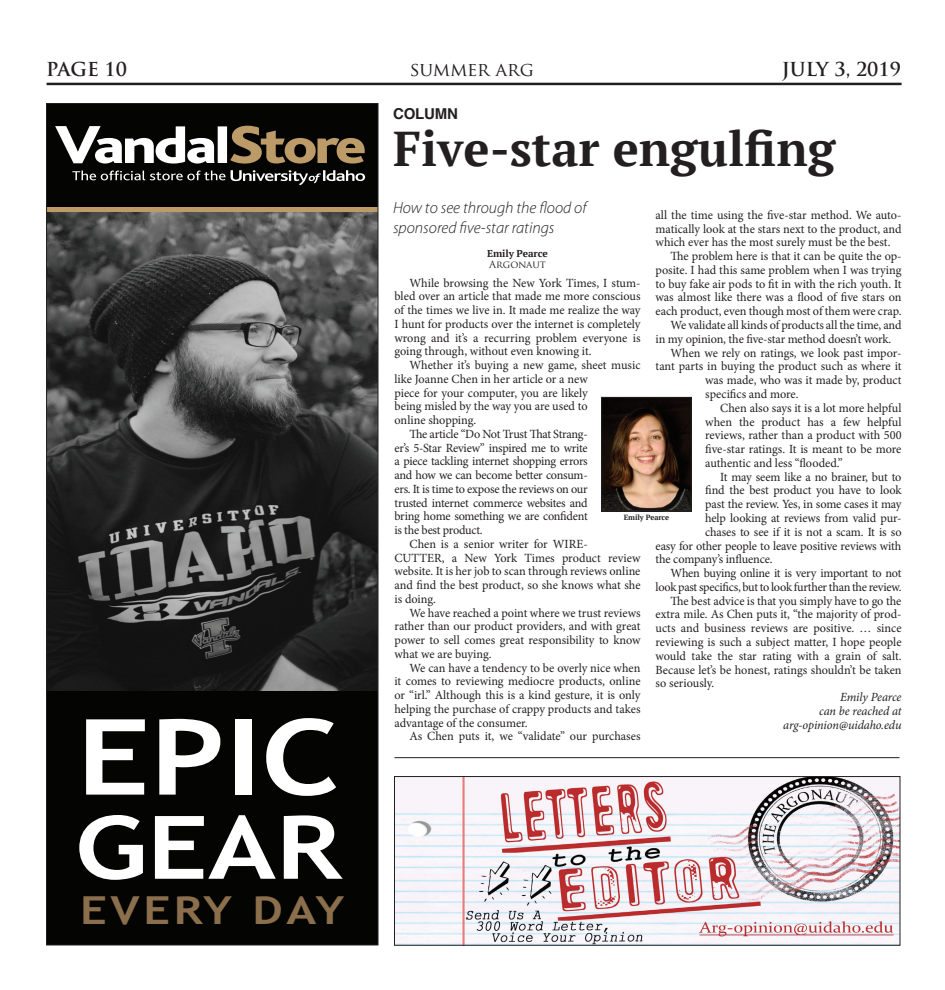
<style>
.page{position:relative;width:945px;height:990px;background:#fff}
.page>*{position:absolute;margin:0;border:0;box-sizing:border-box;transform-origin:0 0}
.t1{font:700 105.25px "Trebuchet MS";color:#fff;scale:1.22 1}
.t2{font:700 87.62px "Trebuchet MS";color:#fff;scale:1.22 1}
.t3{font:700 48.75px "PT Serif";color:#231f20}
.t4{font:700 38.62px "Trebuchet MS";letter-spacing:.075em;color:#8b6f4c;scale:1.22 1}
.t5{font:700 18.75px "Trajan Pro";color:#231f20}
.t6{font:18.75px "Trajan Pro";letter-spacing:-.01em;color:#231f20}
.t7{font:italic 300 16.25px/19.5px "Myriad Pro";color:#231f20}
.t8{font:700 15px "Helvetica";letter-spacing:-.01em;color:#231f20}
.t9{font:12.5px/13.8px "Minion Pro";letter-spacing:-.005em;color:#231f20;text-align:justify}
.t10{font:12.5px "Minion Pro";letter-spacing:-.025em;color:#231f20}
.t11{font:italic 12.5px/13.8px "Minion Pro";letter-spacing:-.01em;color:#231f20;text-align:right}
.t12{font:700 10px "PT Serif";letter-spacing:-.01em;color:#231f20}
.t13{font:10px "Trajan Pro";letter-spacing:-.01em;color:#231f20}
.t14{font:700 7.5px "PT Serif";letter-spacing:-.01em;color:#231f20}
</style>
<div class="page">
<hr style="left:47px;top:83px;width:855px;height:2px;background:#231f20">
<div style="left:47px;top:103px;width:331px;height:842px;background:#040503"></div>
<svg style="left:55px;top:126px;width:310px;height:38px"></svg>
<svg style="left:72px;top:170px;width:293px;height:15px"></svg>
<div style="left:47px;top:207px;width:331px;height:20px;background:#bc9b69"></div>
<img style="left:48px;top:212px;width:328px;height:479px">
<img style="left:603px;top:399px;width:86px;height:110px">
<div style="left:601px;top:397px;width:90px;height:114px;border:1px solid #231f20"></div>
<hr style="left:602px;top:510px;width:89px;height:1px;background:#231f20">
<img style="left:396px;top:778px;width:502px;height:166px">
<div style="left:394px;top:776px;width:506px;height:170px;border:1px solid #231f20"></div>
<hr style="left:395px;top:757px;width:505px;height:1px;background:#231f20">
<h3 class="t5" style="left:46px;top:58px;width:83px">PAGE 10</h3>
<h3 class="t6" style="left:410px;top:57px;width:126px">summer arg</h3>
<h3 class="t5" style="left:782px;top:58px;width:121px">JULY 3, 2019</h3>
<h1 class="t1" style="left:77px;top:691px;width:217px">EPIC</h1>
<h2 class="t2" style="left:75px;top:793px;width:220px">GEAR</h2>
<h3 class="t4" style="left:80px;top:886px;width:218px">EVERY DAY</h3>
<p class="t8" style="left:393px;top:102px;width:67px">COLUMN</p>
<h3 class="t3" style="left:393px;top:117px;width:444px">Five-star engulfing</h3>
<h3 class="t7" style="left:393px;top:198px;width:195px">How to see through the flood of sponsored five-star ratings</h3>
<p class="t9" style="left:656px;top:208px;width:248px">all the time using the five-star method. We auto-</p>
<p class="t9" style="left:656px;top:222px;width:248px">matically look at the stars next to the product, and</p>
<p class="t9" style="left:656px;top:236px;width:236px">which ever has the most surely must be the best.</p>
<p class="t9" style="left:671px;top:249px;width:233px">The problem here is that it can be quite the op-</p>
<p class="t9" style="left:656px;top:263px;width:248px">posite. I had this same problem when I was trying</p>
<p class="t9" style="left:656px;top:277px;width:248px">to buy fake air pods to fit in with the rich youth. It</p>
<p class="t9" style="left:656px;top:291px;width:247px">was almost like there was a flood of five stars on</p>
<p class="t9" style="left:656px;top:304px;width:248px">each product, even though most of them were crap.</p>
<p class="t9" style="left:671px;top:318px;width:233px">We validate all kinds of products all the time, and</p>
<p class="t9" style="left:656px;top:332px;width:237px">in my opinion, the five-star method doesn’t work.</p>
<p class="t9" style="left:671px;top:346px;width:233px">When we rely on ratings, we look past impor-</p>
<p class="t9" style="left:656px;top:360px;width:248px">tant parts in buying the product such as where it</p>
<p class="t9" style="left:705px;top:373px;width:198px">was made, who was it made by, product</p>
<p class="t9" style="left:705px;top:387px;width:95px">specifics and more.</p>
<p class="t9" style="left:720px;top:401px;width:183px">Chen also says it is a lot more helpful</p>
<p class="t9" style="left:705px;top:415px;width:198px">when the product has a few helpful</p>
<p class="t9" style="left:705px;top:429px;width:198px">reviews, rather than a product with 500</p>
<p class="t9" style="left:705px;top:442px;width:198px">five-star ratings. It is meant to be more</p>
<p class="t9" style="left:705px;top:456px;width:139px">authentic and less “flooded.”</p>
<p class="t9" style="left:720px;top:470px;width:183px">It may seem like a no brainer, but to</p>
<p class="t9" style="left:705px;top:484px;width:198px">find the best product you have to look</p>
<p class="t9" style="left:705px;top:497px;width:198px">past the review. Yes, in some cases it may</p>
<p class="t9" style="left:705px;top:511px;width:198px">help looking at reviews from valid pur-</p>
<p class="t9" style="left:705px;top:525px;width:198px">chases to see if it is not a scam. It is so</p>
<p class="t9" style="left:656px;top:539px;width:248px">easy for other people to leave positive reviews with</p>
<p class="t9" style="left:656px;top:553px;width:119px">the company’s influence.</p>
<p class="t10" style="left:671px;top:565px;width:233px">When buying online it is very important to not</p>
<p class="t9" style="left:656px;top:580px;width:248px">look past specifics, but to look further than the review.</p>
<p class="t9" style="left:671px;top:594px;width:232px">The best advice is that you simply have to go the</p>
<p class="t9" style="left:656px;top:608px;width:248px">extra mile. As Chen puts it, “the majority of prod-</p>
<p class="t9" style="left:656px;top:621px;width:248px">ucts and business reviews are positive. … since</p>
<p class="t9" style="left:656px;top:635px;width:248px">reviewing is such a subject matter, I hope people</p>
<p class="t9" style="left:656px;top:649px;width:248px">would take the star rating with a grain of salt.</p>
<p class="t9" style="left:656px;top:663px;width:248px">Because let’s be honest, ratings shouldn’t be taken</p>
<p class="t9" style="left:656px;top:677px;width:60px">so seriously.</p>
<p class="t11" style="left:783px;top:690px;width:120px">Emily Pearce<br>can be reached at arg-opinion@uidaho.edu</p>
<p class="t12" style="left:487px;top:247px;width:62px">Emily Pearce</p>
<p class="t13" style="left:489px;top:258px;width:58px">Argonaut</p>
<p class="t9" style="left:395px;top:276px;width:248px;text-indent:15px">While browsing the New York Times, I stum&shy;bled over an article that made me more conscious of the times we live in. It made me realize the way I hunt for products over the internet is completely wrong and it’s a recurring problem everyone is going through, without even knowing it.</p>
<p class="t9" style="left:409px;top:358px;width:233px">Whether it’s buying a new game, sheet music</p>
<p class="t9" style="left:395px;top:372px;width:195px">like Joanne Chen in her article or a new</p>
<p class="t9" style="left:395px;top:386px;width:195px">piece for your computer, you are likely</p>
<p class="t9" style="left:395px;top:400px;width:195px">being misled by the way you are used to</p>
<p class="t9" style="left:395px;top:413px;width:83px">online shopping.</p>
<p class="t10" style="left:409px;top:426px;width:180px">The article “Do Not Trust That Strang-</p>
<p class="t9" style="left:395px;top:441px;width:195px">er’s 5-Star Review” inspired me to write</p>
<p class="t9" style="left:395px;top:455px;width:195px">a piece tackling internet shopping errors</p>
<p class="t10" style="left:395px;top:467px;width:195px">and how we can become better consum-</p>
<p class="t9" style="left:395px;top:482px;width:195px">ers. It is time to expose the reviews on our</p>
<p class="t10" style="left:395px;top:494px;width:195px">trusted internet commerce websites and</p>
<p class="t10" style="left:395px;top:508px;width:195px">bring home something we are confident</p>
<p class="t9" style="left:395px;top:523px;width:90px">is the best product.</p>
<p class="t9" style="left:409px;top:537px;width:180px">Chen is a senior writer for WIRE-</p>
<p class="t9" style="left:395px;top:551px;width:248px">CUTTER, a New York Times product review</p>
<p class="t9" style="left:395px;top:565px;width:248px">website. It is her job to scan through reviews online</p>
<p class="t9" style="left:395px;top:578px;width:248px">and find the best product, so she knows what she</p>
<p class="t9" style="left:395px;top:592px;width:43px">is doing.</p>
<p class="t9" style="left:409px;top:606px;width:233px">We have reached a point where we trust reviews</p>
<p class="t9" style="left:395px;top:620px;width:248px">rather than our product providers, and with great</p>
<p class="t9" style="left:395px;top:633px;width:248px">power to sell comes great responsibility to know</p>
<p class="t9" style="left:395px;top:647px;width:99px">what we are buying.</p>
<p class="t9" style="left:409px;top:661px;width:232px">We can have a tendency to be overly nice when</p>
<p class="t9" style="left:395px;top:675px;width:248px">it comes to reviewing mediocre products, online</p>
<p class="t9" style="left:395px;top:688px;width:248px">or “irl.” Although this is a kind gesture, it is only</p>
<p class="t9" style="left:395px;top:702px;width:248px">helping the purchase of crappy products and takes</p>
<p class="t9" style="left:395px;top:716px;width:135px">advantage of the consumer.</p>
<p class="t9" style="left:409px;top:730px;width:233px">As Chen puts it, we “validate” our purchases</p>
<p class="t14" style="left:624px;top:512px;width:47px">Emily Pearce</p>
</div>
